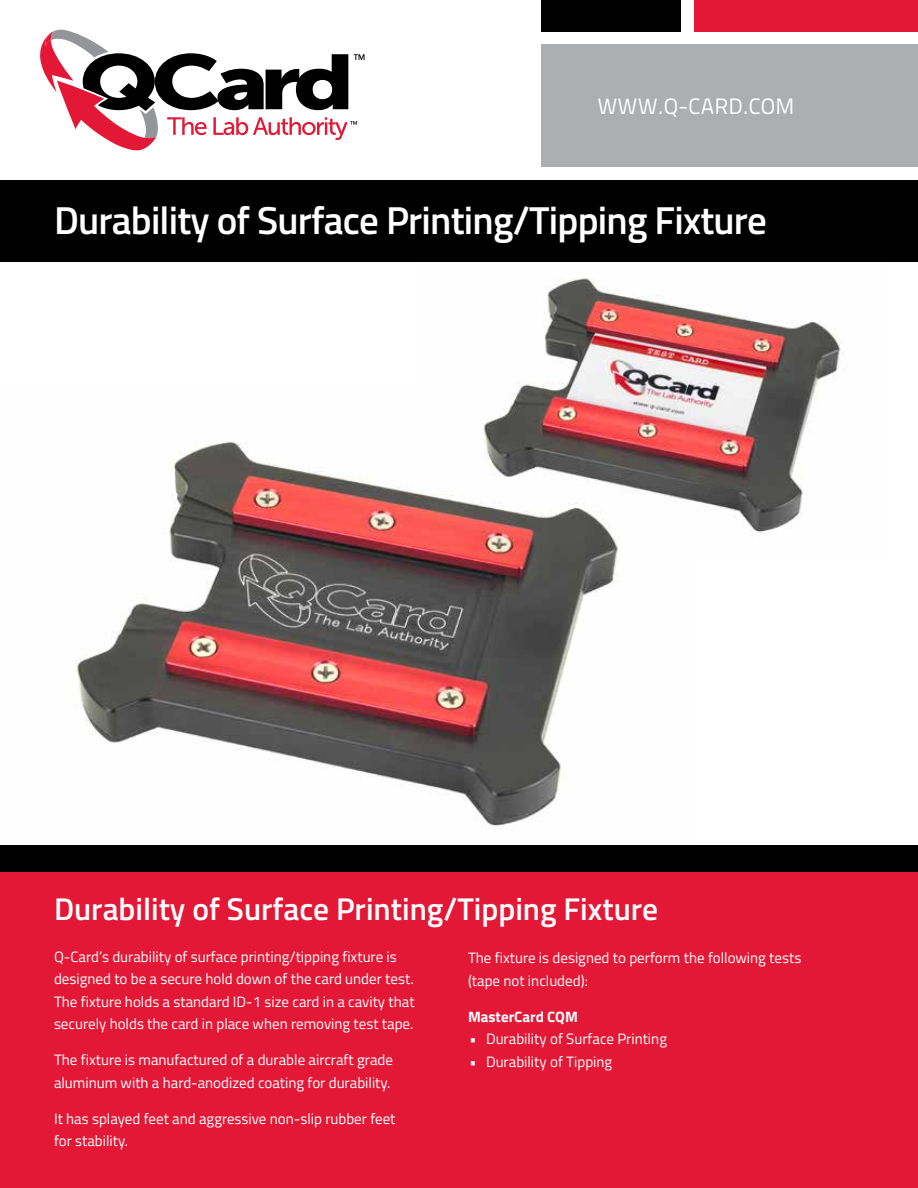
<style>
.page{position:relative;width:918px;height:1188px;background:#fff}
.page>*{position:absolute;margin:0;border:0;box-sizing:border-box;transform-origin:0 0}
.t1{font:600 39px "Titillium Web";letter-spacing:-.02em;color:#fff}
.t2{font:600 31.5px "Titillium Web";color:#fff}
.t3{font:22.2px "Titillium Text 22 L";letter-spacing:.01em;color:#fff}
.t4{font:15px/22.5px "Titillium Web";color:#fff}
.t5{font:700 15px "Titillium Web";color:#fff}
</style>
<div class="page">
<img style="left:76px;top:441px;width:541px;height:385px">
<img style="left:422px;top:278px;width:419px;height:278px">
<div style="left:0;top:872px;width:918px;height:316px;background:#e31837"></div>
<div style="left:0;top:845px;width:918px;height:27px;background:#000"></div>
<div style="left:541px;top:45px;width:377px;height:122px;background:#acaeb1"></div>
<div style="left:0;top:181px;width:918px;height:81px;background:#000"></div>
<div style="left:541px;top:0;width:139px;height:31px;background:#000"></div>
<div style="left:695px;top:0;width:223px;height:31px;background:#e31837"></div>
<svg style="left:40px;top:29px;width:325px;height:121px"></svg>
<h3 class="t3" style="left:597px;top:90px;width:199px">WWW.Q-CARD.COM</h3>
<h1 class="t1" style="left:54px;top:191px;width:714px">Durability of Surface Printing/Tipping Fixture</h1>
<h2 class="t2" style="left:54px;top:885px;width:606px">Durability of Surface Printing/Tipping Fixture</h2>
<p class="t4" style="left:54px;top:944px;width:362px">Q-Card’s durability of surface printing/tipping fixture is designed to be a secure hold down of the card under test.<br>The fixture holds a standard ID-1 size card in a cavity that securely holds the card in place when removing test tape.</p>
<p class="t4" style="left:54px;top:1048px;width:341px">The fixture is manufactured of a durable aircraft grade aluminum with a hard-anodized coating for durability.</p>
<p class="t4" style="left:54px;top:1106px;width:343px">It has splayed feet and aggressive non-slip rubber feet for stability.</p>
<p class="t4" style="left:468px;top:946px;width:335px">The fixture is designed to perform the following tests (tape not included):</p>
<p class="t5" style="left:468px;top:1005px;width:111px">MasterCard CQM</p>
<p class="t4" style="left:470px;top:1027px;width:199px">• Durability of Surface Printing</p>
<p class="t4" style="left:470px;top:1049px;width:144px">• Durability of Tipping</p>
</div>
